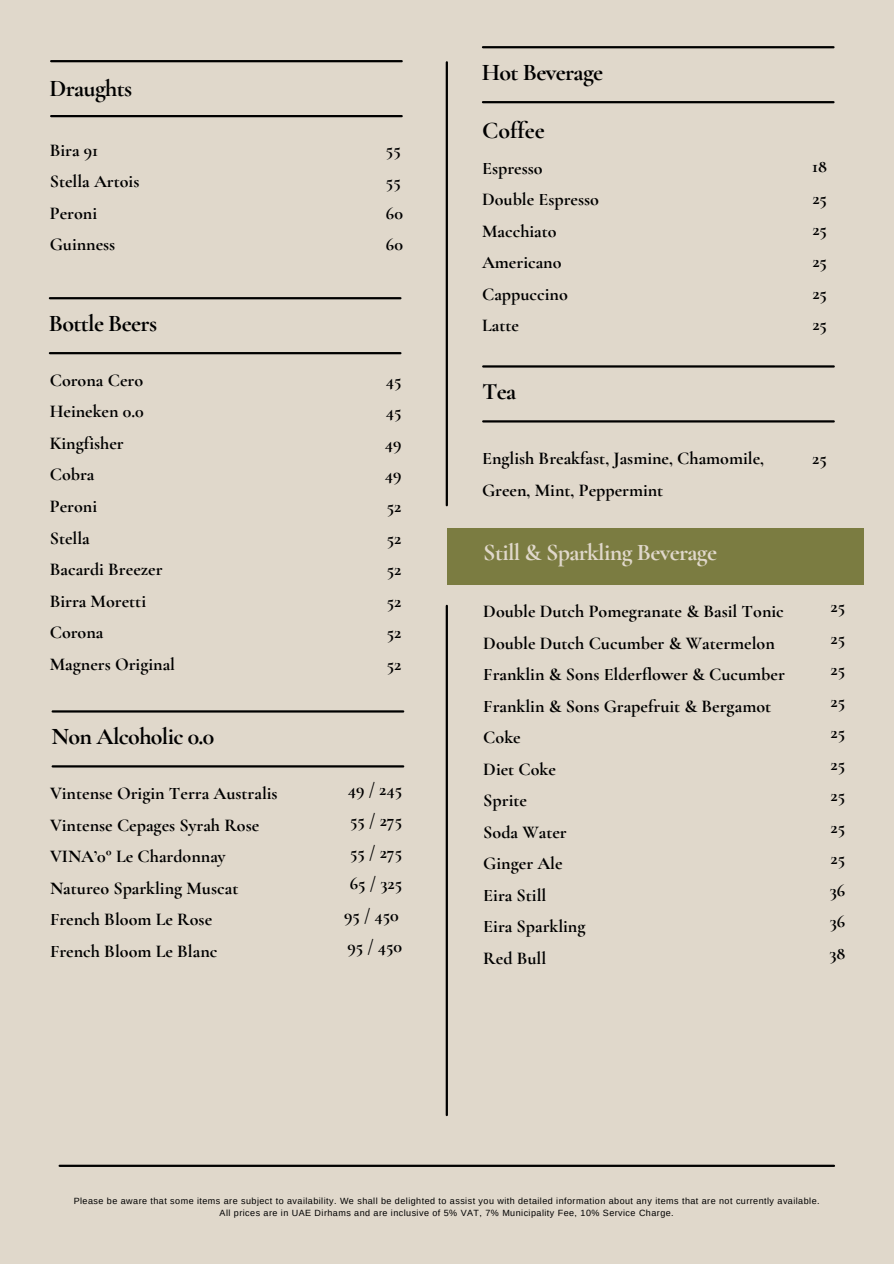
<style>
.page{position:relative;width:894px;height:1264px;background:#fff}
.page>*{position:absolute;margin:0;border:0;box-sizing:border-box;transform-origin:0 0}
.t1{font:700 24px "Cormorant Garamond";letter-spacing:-.03em;color:#000}
.t2{font:700 24px "Cormorant Garamond";letter-spacing:-.03em;color:#e0d8cb}
.t3{font:700 18px/31.5px "Cormorant Garamond";color:#000}
.t4{font:9px "Arimo";letter-spacing:.05em;color:#000}
</style>
<div class="page">
<div style="left:0;top:0;width:893px;height:1263px;background:#e0d8cb"></div>
<hr style="left:60px;top:1164px;width:773px;height:2px;background:#000">
<hr style="left:445px;top:62px;width:3px;height:443px;background:#000">
<hr style="left:445px;top:606px;width:3px;height:509px;background:#000">
<hr style="left:53px;top:710px;width:350px;height:2px;background:#000">
<hr style="left:53px;top:765px;width:350px;height:2px;background:#000">
<div style="left:446px;top:528px;width:417px;height:56px;background:#7b7c41"></div>
<hr style="left:50px;top:297px;width:350px;height:2px;background:#000">
<hr style="left:50px;top:352px;width:350px;height:2px;background:#000">
<hr style="left:51px;top:60px;width:350px;height:2px;background:#000">
<hr style="left:51px;top:115px;width:350px;height:2px;background:#000">
<hr style="left:483px;top:46px;width:350px;height:2px;background:#000">
<hr style="left:483px;top:365px;width:350px;height:2px;background:#000">
<hr style="left:483px;top:101px;width:350px;height:2px;background:#000">
<hr style="left:483px;top:420px;width:350px;height:2px;background:#000">
<p class="t1" style="left:49px;top:73px;width:84px">Draughts</p>
<h2 class="t3" style="left:50px;top:134px;width:91px">Bira 91<br>Stella Artois<br>Peroni<br>Guinness</h2>
<p class="t3" style="left:386px;top:134px;width:18px">55<br>55<br>60<br>60</p>
<h1 class="t1" style="left:49px;top:308px;width:110px">Bottle Beers</h1>
<h3 class="t3" style="left:50px;top:364px;width:127px">Corona Cero<br>Heineken 0.0<br>Kingfisher<br>Cobra<br>Peroni<br>Stella<br>Bacardi Breezer<br>Birra Moretti<br>Corona<br>Magners Original</h3>
<p class="t3" style="left:385px;top:364px;width:18px;text-align:justify">45<br>45<br>49<br>49<br>52<br>52<br>52<br>52<br>52<br>52</p>
<p class="t1" style="left:51px;top:721px;width:164px">Non Alcoholic 0.0</p>
<h1 class="t3" style="left:50px;top:777px;width:229px">Vintense Origin Terra Australis<br>Vintense Cepages Syrah Rose<br>VINA’0° Le Chardonnay<br>Natureo Sparkling Muscat<br>French Bloom Le Rose<br>French Bloom Le Blanc</h1>
<h1 class="t3" style="left:344px;top:773px;width:59px;text-align:center">49 / 245<br>55 / 275<br>55 / 275<br>65 / 325<br>95 / 450<br>95 / 450</h1>
<h2 class="t1" style="left:481px;top:58px;width:123px">Hot Beverage</h2>
<h3 class="t1" style="left:482px;top:116px;width:64px">Coffee</h3>
<h3 class="t3" style="left:482px;top:152px;width:118px">Espresso<br>Double Espresso<br>Macchiato<br>Americano<br>Cappuccino<br>Latte</h3>
<p class="t1" style="left:482px;top:376px;width:36px">Tea</p>
<p class="t3" style="left:812px;top:151px;width:16px;text-align:justify">18<br>25<br>25<br>25<br>25<br>25</p>
<p class="t3" style="left:482px;top:442px;width:283px">English Breakfast, Jasmine, Chamomile,<br>Green, Mint, Peppermint</p>
<h1 class="t3" style="left:812px;top:443px;width:16px">25</h1>
<h2 class="t2" style="left:483px;top:538px;width:235px">Still &amp; Sparkling Beverage</h2>
<p class="t3" style="left:483px;top:595px;width:303px">Double Dutch Pomegranate &amp; Basil Tonic<br>Double Dutch Cucumber &amp; Watermelon<br>Franklin &amp; Sons Elderflower &amp; Cucumber<br>Franklin &amp; Sons Grapefruit &amp; Bergamot<br>Coke<br>Diet Coke<br>Sprite<br>Soda Water<br>Ginger Ale<br>Eira Still<br>Eira Sparkling<br>Red Bull</p>
<h3 class="t3" style="left:829px;top:590px;width:17px;text-align:justify">25<br>25<br>25<br>25<br>25<br>25<br>25<br>25<br>25<br>36<br>36<br>38</h3>
<p class="t4" style="left:74px;top:1196px;width:747px">Please be aware that some items are subject to availability. We shall be delighted to assist you with detailed information about any items that are not currently available.</p>
<h1 class="t4" style="left:219px;top:1208px;width:455px">All prices are in UAE Dirhams and are inclusive of 5% VAT, 7% Municipality Fee, 10% Service Charge.</h1>
</div>
